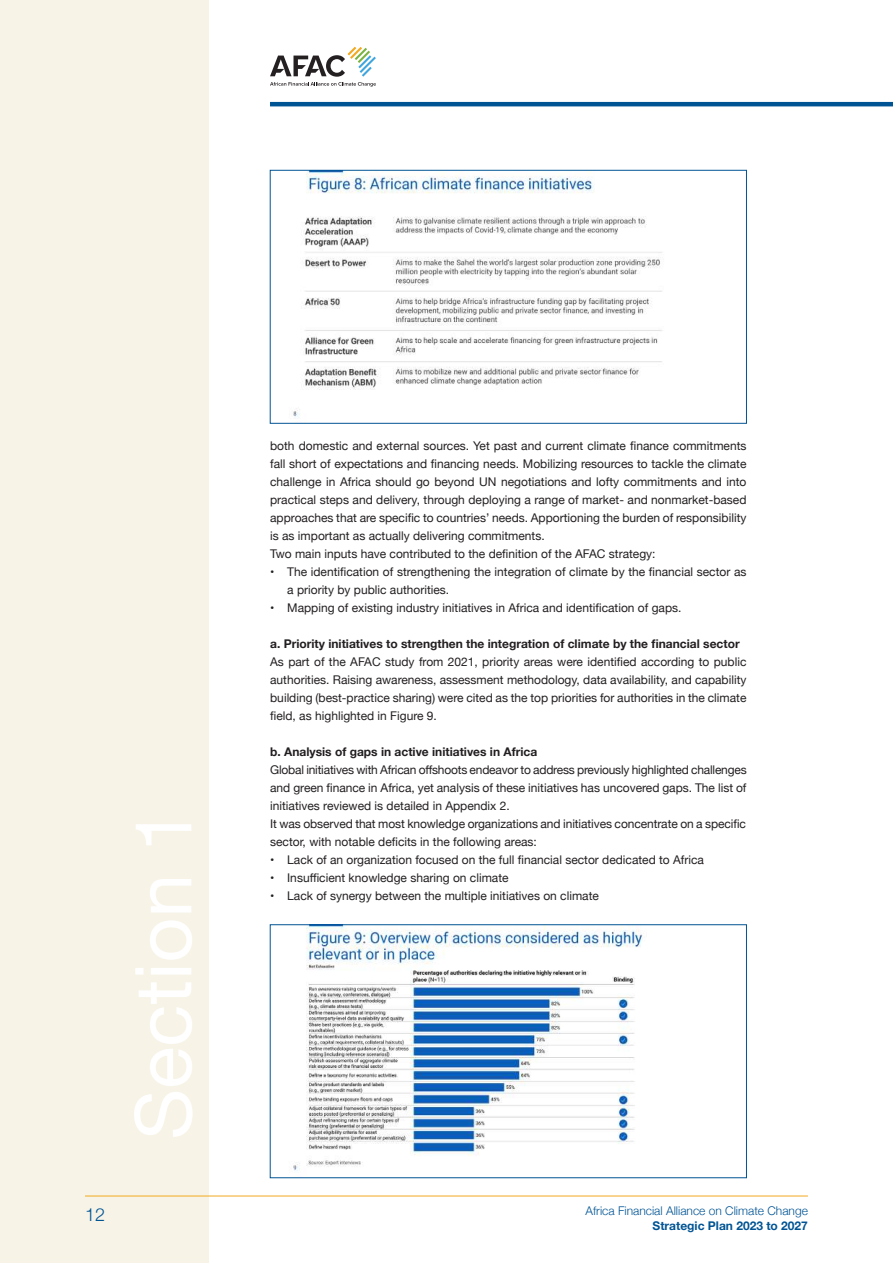
<style>
.page{position:relative;width:893px;height:1263px;background:#fff}
.page>*{position:absolute;margin:0;border:0;box-sizing:border-box;transform-origin:0 0}
.t1{font:78.45px "Helvetica Neue";color:#fff}
.t2{font:300 18px "Helvetica Neue";color:#015494}
.t3{font:12px/18px "Helvetica Neue";color:#231f20}
.t4{font:700 12px "Helvetica Neue";color:#231f20}
.t5{font:300 12px "Helvetica Neue";color:#015494}
.t6{font:700 12px "Helvetica Neue";color:#015494}
</style>
<div class="page">
<div style="left:0;top:0;width:208px;height:1263px;background:#f7f4e7"></div>
<hr style="left:85px;top:1196px;width:723px;height:1px;background:#f2a81f">
<svg style="left:270px;top:47px;width:106px;height:40px"></svg>
<hr style="left:270px;top:102px;width:623px;height:4px;background:#015494">
<img style="left:293px;top:172px;width:369px;height:246px">
<div style="left:270px;top:170px;width:477px;height:253px;border:1px solid #015494"></div>
<img style="left:293px;top:926px;width:350px;height:245px">
<div style="left:270px;top:924px;width:477px;height:254px;border:1px solid #015494"></div>
<h1 class="t1" style="left:107px;top:1140px;width:333px;rotate:-90deg">Section 1</h1>
<p class="t3" style="left:270px;top:437px;width:478px">both domestic and external sources. Yet past and current climate finance commitments fall short of expectations and financing needs. Mobilizing resources to tackle the climate challenge in Africa should go beyond UN negotiations and lofty commitments and into practical steps and delivery, through deploying a range of market- and nonmarket-based approaches that are specific to countries’ needs. Apportioning the burden of responsibility is as important as actually delivering commitments.<br>Two main inputs have contributed to the definition of the AFAC strategy:</p>
<p class="t3" style="left:287px;top:563px;width:461px;text-indent:-17px">• The identification of strengthening the integration of climate by the financial sector as a priority by public authorities.</p>
<p class="t3" style="left:270px;top:599px;width:413px">• Mapping of existing industry initiatives in Africa and identification of gaps.</p>
<p class="t4" style="left:270px;top:634px;width:471px">a. Priority initiatives to strengthen the integration of climate by the financial sector</p>
<p class="t3" style="left:270px;top:653px;width:478px;text-align:justify">As part of the AFAC study from 2021, priority areas were identified according to public authorities. Raising awareness, assessment methodology, data availability, and capability building (best-practice sharing) were cited as the top priorities for authorities in the climate field, as highlighted in Figure 9.</p>
<p class="t4" style="left:270px;top:742px;width:269px">b. Analysis of gaps in active initiatives in Africa</p>
<p class="t3" style="left:270px;top:761px;width:478px">Global initiatives with African offshoots endeavor to address previously highlighted challenges and green finance in Africa, yet analysis of these initiatives has uncovered gaps. The list of initiatives reviewed is detailed in Appendix 2.<br>It was observed that most knowledge organizations and initiatives concentrate on a specific sector, with notable deficits in the following areas:</p>
<p class="t3" style="left:270px;top:851px;width:435px">• Lack of an organization focused on the full financial sector dedicated to Africa</p>
<p class="t3" style="left:270px;top:869px;width:240px">• Insufficient knowledge sharing on climate</p>
<p class="t3" style="left:270px;top:887px;width:330px">• Lack of synergy between the multiple initiatives on climate</p>
<h2 class="t2" style="left:85px;top:1200px;width:22px">12</h2>
<p class="t5" style="left:586px;top:1201px;width:224px">Africa Financial Alliance on Climate Change</p>
<p class="t6" style="left:652px;top:1216px;width:157px">Strategic Plan 2023 to 2027</p>
</div>
